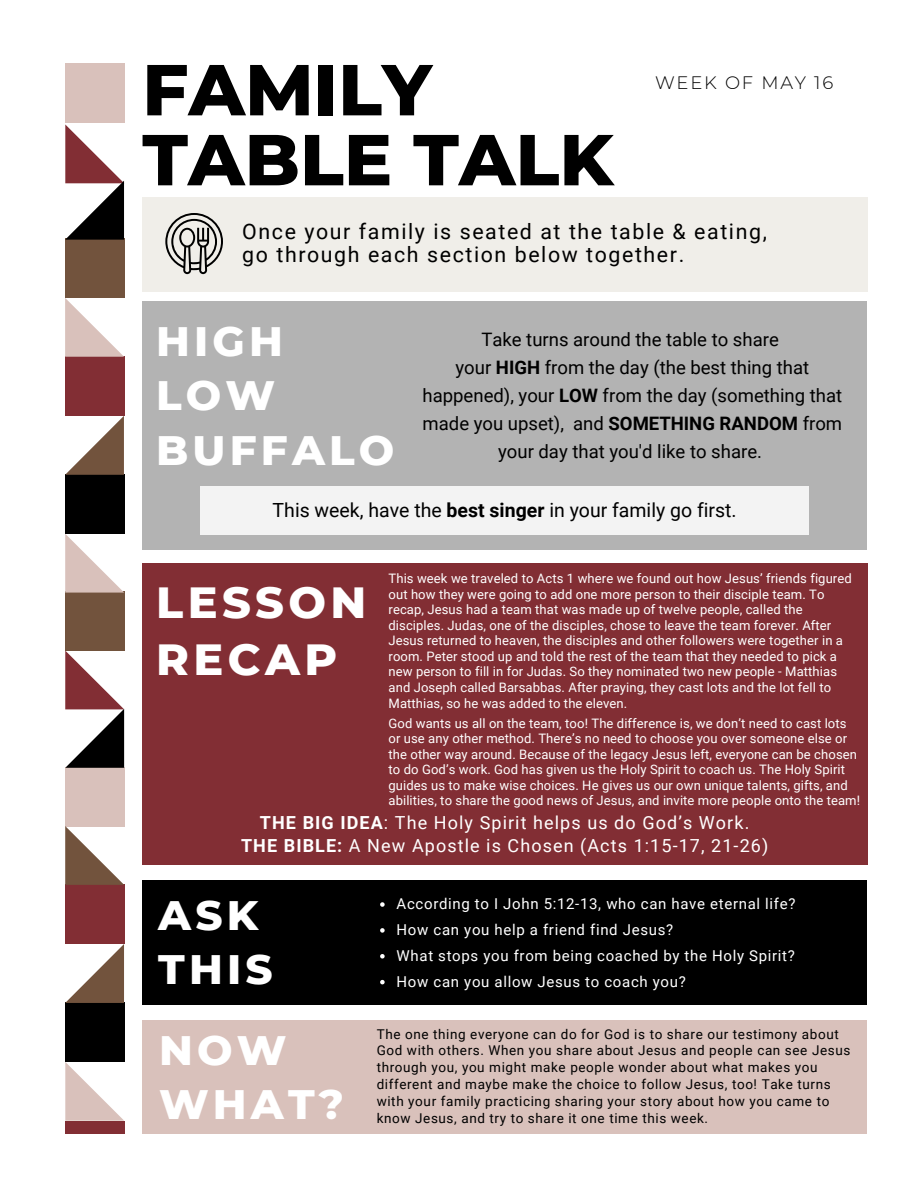
<style>
.page{position:relative;width:918px;height:1188px;background:#fff}
.page>*{position:absolute;margin:0;border:0;box-sizing:border-box;transform-origin:0 0}
.t1{font:800 72px "Montserrat";color:#000}
.t2{font:800 44.55px/57.6px "Montserrat";letter-spacing:.1em;color:#fff}
.t3{font:800 42px/54.3px "Montserrat";letter-spacing:.1em;color:#fff}
.t4{font:21.3px "Roboto";letter-spacing:.075em;color:#000}
.t5{font:19.5px "Roboto";color:#000}
.t6{font:18.6px/27.8px "Roboto";color:#000;text-align:center}
.t7{font:18px "Roboto";letter-spacing:.06em;color:#fff}
.t8{font:300 18px "Montserrat";letter-spacing:.1em;color:#000}
.t9{font:15px "Roboto";letter-spacing:.045em;color:#fff}
.t10{font:13.5px/16.8px "Roboto";letter-spacing:.045em;color:#000}
.t11{font:13.05px/15.5px "Roboto";letter-spacing:.01em;color:#fff}
.s1{font-weight:700}
</style>
<div class="page">
<div style="left:142px;top:197px;width:725px;height:94px;background:#f0eee9"></div>
<svg style="left:165px;top:213px;width:58px;height:61px"></svg>
<div style="left:142px;top:301px;width:725px;height:249px;background:#b3b3b3"></div>
<div style="left:200px;top:486px;width:609px;height:48px;background:#f3f3f3"></div>
<div style="left:142px;top:563px;width:726px;height:302px;background:#822e34"></div>
<div style="left:142px;top:881px;width:725px;height:124px;background:#000"></div>
<svg style="left:380px;top:902px;width:5px;height:5px"></svg>
<svg style="left:380px;top:928px;width:5px;height:5px"></svg>
<svg style="left:380px;top:954px;width:5px;height:5px"></svg>
<svg style="left:380px;top:980px;width:5px;height:4px"></svg>
<div style="left:142px;top:1021px;width:725px;height:113px;background:#d9c1bb"></div>
<div style="left:65px;top:63px;width:59px;height:60px;background:#d9c1bb"></div>
<div style="left:65px;top:592px;width:59px;height:59px;background:#72533d"></div>
<div style="left:65px;top:239px;width:59px;height:59px;background:#72533d"></div>
<div style="left:65px;top:767px;width:59px;height:59px;background:#d9c1bb"></div>
<div style="left:65px;top:475px;width:59px;height:59px;background:#000"></div>
<div style="left:65px;top:1003px;width:59px;height:59px;background:#000"></div>
<div style="left:65px;top:356px;width:59px;height:59px;background:#822e34"></div>
<div style="left:65px;top:884px;width:59px;height:60px;background:#822e34"></div>
<svg style="left:65px;top:124px;width:59px;height:116px"></svg>
<svg style="left:65px;top:651px;width:59px;height:117px"></svg>
<svg style="left:65px;top:416px;width:59px;height:59px"></svg>
<svg style="left:65px;top:944px;width:59px;height:59px"></svg>
<svg style="left:65px;top:298px;width:59px;height:59px"></svg>
<svg style="left:65px;top:826px;width:59px;height:59px"></svg>
<svg style="left:65px;top:534px;width:59px;height:59px"></svg>
<svg style="left:65px;top:1062px;width:59px;height:59px"></svg>
<div style="left:65px;top:1121px;width:59px;height:13px;background:#822e34"></div>
<p class="t1" style="left:142px;top:46px;width:291px">FAMILY</p>
<p class="t1" style="left:142px;top:116px;width:473px">TABLE TALK</p>
<p class="t8" style="left:655px;top:71px;width:180px">WEEK OF MAY 16</p>
<p class="t4" style="left:242px;top:219px;width:526px">Once your family is seated at the table &amp; eating,</p>
<p class="t4" style="left:242px;top:242px;width:444px">go through each section below together.</p>
<p class="t3" style="left:156px;top:313px;width:128px">HIGH</p>
<p class="t3" style="left:156px;top:368px;width:121px">LOW</p>
<p class="t3" style="left:156px;top:423px;width:240px">BUFFALO</p>
<p class="t5" style="left:273px;top:499px;width:466px">This week, have the <span class="s1">best singer</span> in your family go first.</p>
<p class="t6" style="left:481px;top:326px;width:299px">Take turns around the table to share</p>
<p class="t6" style="left:423px;top:354px;width:421px">your <span class="s1">HIGH</span> from the day (the best thing that happened), your <span class="s1">LOW</span> from the day (something that made you upset), and <span class="s1">SOMETHING RANDOM</span> from your day that you'd like to share.</p>
<p class="t2" style="left:156px;top:573px;width:212px">LESSON<br>RECAP</p>
<p class="t11" style="left:389px;top:571px;width:465px">This week we traveled to Acts 1 where we found out how Jesus’ friends figured out how they were going to add one more person to their disciple team. To recap, Jesus had a team that was made up of twelve people, called the disciples. Judas, one of the disciples, chose to leave the team forever. After Jesus returned to heaven, the disciples and other followers were together in a room. Peter stood up and told the rest of the team that they needed to pick a new person to fill in for Judas. So they nominated two new people - Matthias and Joseph called Barsabbas. After praying, they cast lots and the lot fell to Matthias, so he was added to the eleven.</p>
<p class="t11" style="left:389px;top:716px;width:473px">God wants us all on the team, too! The difference is, we don’t need to cast lots or use any other method. There’s no need to choose you over someone else or the other way around. Because of the legacy Jesus left, everyone can be chosen to do God’s work. God has given us the Holy Spirit to coach us. The Holy Spirit guides us to make wise choices. He gives us our own unique talents, gifts, and abilities, to share the good news of Jesus, and invite more people onto the team!</p>
<p class="t7" style="left:260px;top:812px;width:491px"><span class="s1">THE BIG IDEA</span>: The Holy Spirit helps us do God’s Work.</p>
<p class="t7" style="left:241px;top:835px;width:529px"><span class="s1">THE BIBLE:</span> A New Apostle is Chosen (Acts 1:15-17, 21-26)</p>
<p class="t3" style="left:158px;top:888px;width:116px">ASK<br>THIS</p>
<p class="t3" style="left:159px;top:1023px;width:186px;line-height:53.6px">NOW<br>WHAT?</p>
<p class="t9" style="left:397px;top:895px;width:400px">According to I John 5:12-13, who can have eternal life?</p>
<p class="t9" style="left:397px;top:921px;width:278px">How can you help a friend find Jesus?</p>
<p class="t9" style="left:397px;top:947px;width:400px">What stops you from being coached by the Holy Spirit?</p>
<p class="t9" style="left:397px;top:973px;width:291px">How can you allow Jesus to coach you?</p>
<p class="t10" style="left:377px;top:1026px;width:475px">The one thing everyone can do for God is to share our testimony about God with others. When you share about Jesus and people can see Jesus through you, you might make people wonder about what makes you different and maybe make the choice to follow Jesus, too! Take turns with your family practicing sharing your story about how you came to know Jesus, and try to share it one time this week.</p>
</div>
